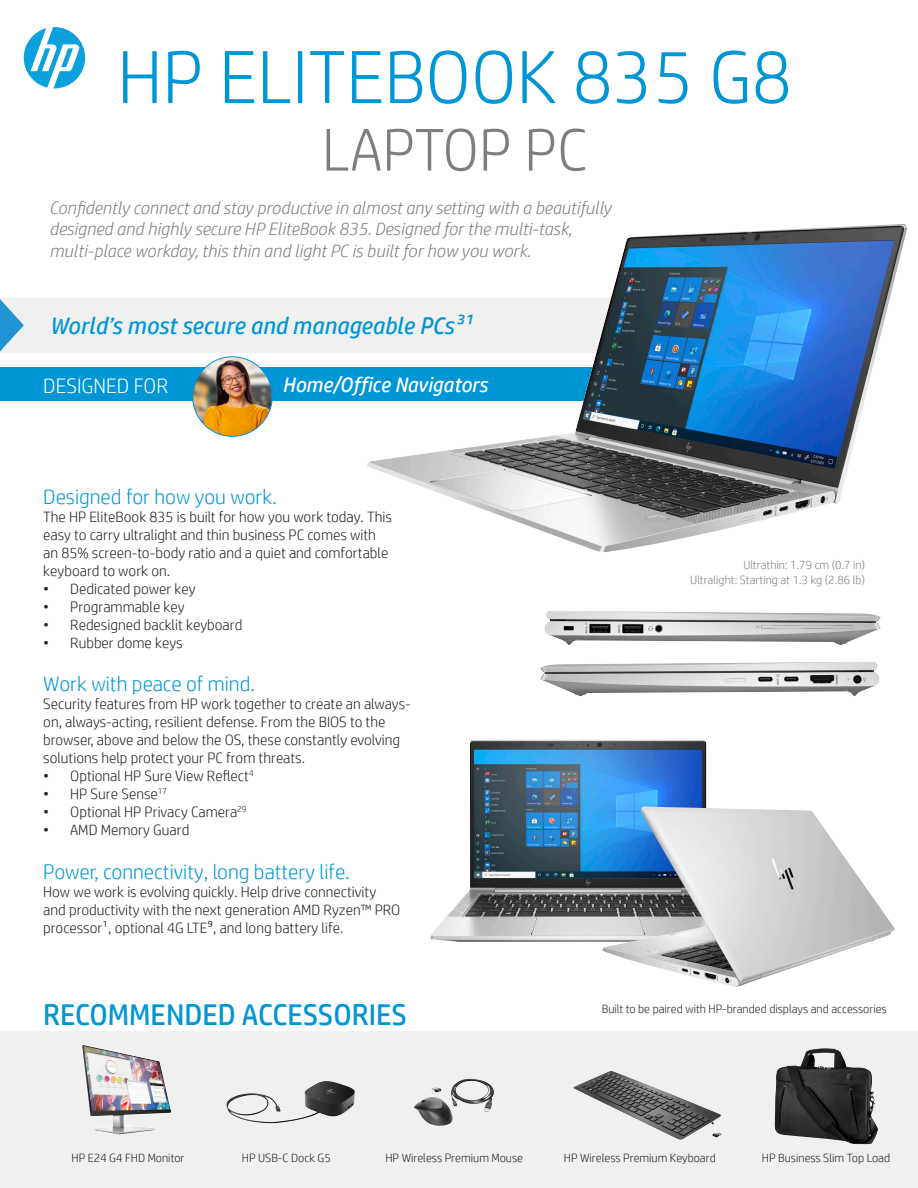
<style>
.page{position:relative;width:918px;height:1188px;background:#fff}
.page>*{position:absolute;margin:0;border:0;box-sizing:border-box;transform-origin:0 0}
.t1{font:300 75px "HP Simplified";color:#0096d6}
.t2{font:300 60px "HP Simplified";color:#7f7e7e}
.t3{font:30px "HP Simplified";color:#0096d6}
.t4{font:italic 24px "HP Simplified";color:#0096d6}
.t5{font:300 21px "HP Simplified";color:#0096d6}
.t6{font:italic 21px "HP Simplified";color:#fff}
.t7{font:300 21px "HP Simplified";color:#fff}
.t8{font:italic 300 18px/21.6px "HP Simplified";color:#7e7e7e}
.t9{font:300 15px/18px "HP Simplified";color:#231f20}
.t10{font:300 12px "HP Simplified";color:#231f20}
.t11{font:300 12px "HP Simplified";color:#7f7f7f}
</style>
<div class="page">
<div style="left:0;top:298px;width:676px;height:54px;background:#f0f0f0"></div>
<div style="left:0;top:1031px;width:918px;height:157px;background:#f0f0f0"></div>
<div style="left:0;top:368px;width:659px;height:33px;background:#0096d6"></div>
<img style="left:544px;top:611px;width:337px;height:34px">
<img style="left:540px;top:662px;width:339px;height:34px">
<svg style="left:0;top:299px;width:24px;height:52px"></svg>
<img style="left:193px;top:357px;width:79px;height:79px;border-radius:39px">
<div style="left:192px;top:356px;width:81px;height:81px;border:1px solid #0096d6;border-radius:50%"></div>
<img style="left:367px;top:224px;width:540px;height:328px">
<svg style="left:24px;top:27px;width:61px;height:61px"></svg>
<img style="left:573px;top:1071px;width:149px;height:69px">
<img style="left:451px;top:1079px;width:43px;height:33px">
<img style="left:82px;top:1045px;width:89px;height:89px">
<img style="left:226px;top:1081px;width:129px;height:42px">
<img style="left:430px;top:740px;width:277px;height:202px">
<img style="left:602px;top:807px;width:293px;height:180px">
<img style="left:805px;top:1048px;width:19px;height:5px">
<p class="t1" style="left:117px;top:35px;width:676px">HP ELITEBOOK 835 G8</p>
<p class="t2" style="left:322px;top:116px;width:267px">LAPTOP PC</p>
<p class="t8" style="left:49px;top:196px;width:563px">Confidently connect and stay productive in almost any setting with a beautifully designed and highly secure HP EliteBook 835. Designed for the multi-task,</p>
<p class="t8" style="left:49px;top:240px;width:483px">multi-place workday, this thin and light PC is built for how you work.</p>
<p class="t4" style="left:49px;top:312px;width:424px">World’s most secure and manageable PCs31</p>
<p class="t7" style="left:43px;top:373px;width:126px">DESIGNED FOR</p>
<p class="t6" style="left:283px;top:372px;width:207px">Home/Office Navigators</p>
<p class="t5" style="left:43px;top:485px;width:235px">Designed for how you work.</p>
<p class="t9" style="left:43px;top:508px;width:350px">The HP EliteBook 835 is built for how you work today. This easy to carry ultralight and thin business PC comes with an 85% screen-to-body ratio and a quiet and comfortable keyboard to work on.</p>
<p class="t9" style="left:43px;top:580px;width:154px">• Dedicated power key</p>
<p class="t9" style="left:43px;top:598px;width:143px">• Programmable key</p>
<p class="t9" style="left:43px;top:616px;width:201px">• Redesigned backlit keyboard</p>
<p class="t9" style="left:43px;top:634px;width:141px">• Rubber dome keys</p>
<p class="t5" style="left:43px;top:672px;width:213px">Work with peace of mind.</p>
<p class="t9" style="left:43px;top:695px;width:369px">Security features from HP work together to create an always&shy;on, always-acting, resilient defense. From the BIOS to the browser, above and below the OS, these constantly evolving solutions help protect your PC from threats.</p>
<p class="t9" style="left:43px;top:767px;width:212px">• Optional HP Sure View Reflect<sup>4</sup></p>
<p class="t9" style="left:43px;top:785px;width:126px">• HP Sure Sense<sup>17</sup></p>
<p class="t9" style="left:43px;top:803px;width:205px">• Optional HP Privacy Camera<sup>29</sup></p>
<p class="t9" style="left:43px;top:821px;width:148px">• AMD Memory Guard</p>
<p class="t5" style="left:43px;top:859px;width:308px">Power, connectivity, long battery life.</p>
<p class="t9" style="left:43px;top:882px;width:359px">How we work is evolving quickly. Help drive connectivity and productivity with the next generation AMD Ryzen™ PRO processor1, optional 4G LTE9, and long battery life.</p>
<p class="t3" style="left:43px;top:998px;width:365px">RECOMMENDED ACCESSORIES</p>
<p class="t11" style="left:743px;top:558px;width:123px">Ultrathin: 1.79 cm (0.7 in)</p>
<p class="t11" style="left:690px;top:573px;width:176px">Ultralight: Starting at 1.3 kg (2.86 lb)</p>
<p class="t10" style="left:602px;top:1002px;width:287px">Built to be paired with HP-branded displays and accessories</p>
<p class="t10" style="left:72px;top:1151px;width:115px">HP E24 G4 FHD Monitor</p>
<p class="t10" style="left:242px;top:1151px;width:90px">HP USB-C Dock G5</p>
<p class="t10" style="left:385px;top:1151px;width:139px">HP Wireless Premium Mouse</p>
<p class="t10" style="left:564px;top:1151px;width:154px">HP Wireless Premium Keyboard</p>
<p class="t10" style="left:762px;top:1151px;width:130px">HP Business Slim Top Load</p>
</div>
